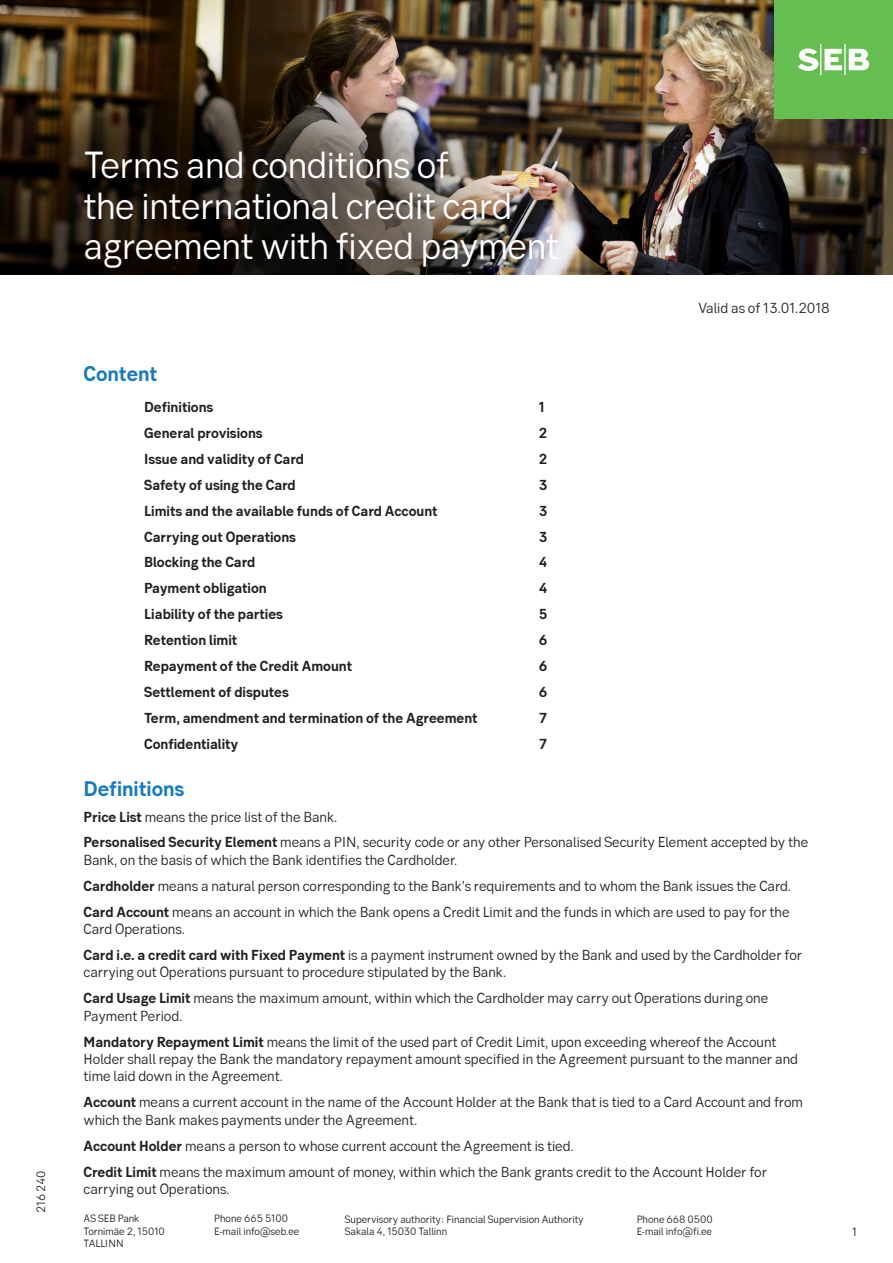
<style>
.page{position:relative;width:893px;height:1263px;background:#fff}
.page>*{position:absolute;margin:0;border:0;box-sizing:border-box;transform-origin:0 0}
.t1{font:37.5px/40.5px "SEB Sans Serif";letter-spacing:-.01em;color:#fff}
.pealkiri_sinine{font:700 21px "SEB Sans Serif";color:#177ac0}
.Body_tekst_10_12_lep{font:14.4px/17.4px "SEB Sans Serif";color:#231f20}
.sisukord1{font:700 14.4px "SEB Sans Serif";color:#231f20}
.Body_tekst_10_12_lep-2{font:12px "SEB Sans Serif";color:#231f20}
.t2{font:10.5px/12.6px "SEB Sans Serif";color:#231f20}
.s1{font-weight:700}
</style>
<div class="page">
<img style="left:0;top:0;width:893px;height:274px">
<div style="left:774px;top:0;width:119px;height:119px;background:#66bd52"></div>
<svg style="left:798px;top:44px;width:71px;height:31px"></svg>
<p class="Body_tekst_10_12_lep-2" style="left:34px;top:1213px;width:44px;rotate:-90deg">216 240</p>
<h1 class="t1" style="left:84px;top:145px;width:477px">Terms and conditions of<br>the international credit card agreement with fixed payment</h1>
<p class="pealkiri_sinine" style="left:84px;top:361px;width:75px">Content</p>
<p class="Body_tekst_10_12_lep" style="left:698px;top:300px;width:133px">Valid as of 13.01.2018</p>
<p class="sisukord1" style="left:144px;top:398px;width:71px">Definitions</p>
<p class="sisukord1" style="left:539px;top:398px;width:7px">1</p>
<p class="sisukord1" style="left:144px;top:424px;width:120px">General provisions</p>
<p class="sisukord1" style="left:539px;top:424px;width:10px">2</p>
<p class="sisukord1" style="left:144px;top:450px;width:161px">Issue and validity of Card</p>
<p class="sisukord1" style="left:539px;top:450px;width:10px">2</p>
<p class="sisukord1" style="left:144px;top:476px;width:153px">Safety of using the Card</p>
<p class="sisukord1" style="left:539px;top:476px;width:10px">3</p>
<p class="sisukord1" style="left:144px;top:502px;width:295px">Limits and the available funds of Card Account</p>
<p class="sisukord1" style="left:539px;top:502px;width:10px">3</p>
<p class="sisukord1" style="left:144px;top:528px;width:153px">Carrying out Operations</p>
<p class="sisukord1" style="left:539px;top:528px;width:10px">3</p>
<p class="sisukord1" style="left:144px;top:554px;width:113px">Blocking the Card</p>
<p class="sisukord1" style="left:539px;top:554px;width:10px">4</p>
<p class="sisukord1" style="left:144px;top:580px;width:124px">Payment obligation</p>
<p class="sisukord1" style="left:539px;top:580px;width:10px">4</p>
<p class="sisukord1" style="left:144px;top:606px;width:140px">Liability of the parties</p>
<p class="sisukord1" style="left:539px;top:606px;width:10px">5</p>
<p class="sisukord1" style="left:144px;top:631px;width:95px">Retention limit</p>
<p class="sisukord1" style="left:539px;top:631px;width:10px">6</p>
<p class="sisukord1" style="left:144px;top:657px;width:209px">Repayment of the Credit Amount</p>
<p class="sisukord1" style="left:539px;top:657px;width:10px">6</p>
<p class="sisukord1" style="left:144px;top:683px;width:146px">Settlement of disputes</p>
<p class="sisukord1" style="left:539px;top:683px;width:10px">6</p>
<p class="sisukord1" style="left:144px;top:709px;width:335px">Term, amendment and termination of the Agreement</p>
<p class="sisukord1" style="left:539px;top:709px;width:10px">7</p>
<p class="sisukord1" style="left:144px;top:735px;width:96px">Confidentiality</p>
<p class="sisukord1" style="left:539px;top:735px;width:10px">7</p>
<p class="pealkiri_sinine" style="left:84px;top:776px;width:102px">Definitions</p>
<p class="Body_tekst_10_12_lep" style="left:84px;top:808px;width:255px"><span class="s1">Price List</span> means the price list of the Bank.</p>
<p class="Body_tekst_10_12_lep" style="left:84px;top:833px;width:726px"><span class="s1">Personalised Security Element</span> means a PIN, security code or any other Personalised Security Element accepted by the<br>Bank, on the basis of which the Bank identifies the Cardholder.</p>
<p class="Body_tekst_10_12_lep" style="left:84px;top:877px;width:709px"><span class="s1">Cardholder</span> means a natural person corresponding to the Bank’s requirements and to whom the Bank issues the Card.</p>
<p class="Body_tekst_10_12_lep" style="left:84px;top:903px;width:707px"><span class="s1">Card Account</span> means an account in which the Bank opens a Credit Limit and the funds in which are used to pay for the<br>Card Operations.</p>
<p class="Body_tekst_10_12_lep" style="left:84px;top:946px;width:720px"><span class="s1">Card i.e. a credit card with Fixed Payment</span> is a payment instrument owned by the Bank and used by the Cardholder for carrying out Operations pursuant to procedure stipulated by the Bank.</p>
<p class="Body_tekst_10_12_lep" style="left:84px;top:989px;width:686px"><span class="s1">Card Usage Limit</span> means the maximum amount, within which the Cardholder may carry out Operations during one<br>Payment Period.</p>
<p class="Body_tekst_10_12_lep" style="left:84px;top:1033px;width:716px"><span class="s1">Mandatory Repayment Limit</span> means the limit of the used part of Credit Limit, upon exceeding whereof the Account<br>Holder shall repay the Bank the mandatory repayment amount specified in the Agreement pursuant to the manner and time laid down in the Agreement.</p>
<p class="Body_tekst_10_12_lep" style="left:84px;top:1093px;width:721px"><span class="s1">Account</span> means a current account in the name of the Account Holder at the Bank that is tied to a Card Account and from which the Bank makes payments under the Agreement.</p>
<p class="Body_tekst_10_12_lep" style="left:84px;top:1137px;width:492px"><span class="s1">Account Holder</span> means a person to whose current account the Agreement is tied.</p>
<p class="Body_tekst_10_12_lep" style="left:84px;top:1163px;width:685px"><span class="s1">Credit Limit</span> means the maximum amount of money, within which the Bank grants credit to the Account Holder for carrying out Operations.</p>
<p class="t2" style="left:84px;top:1212px;width:83px">AS SEB Pank<br>Tornimäe 2, 15010<br>TALLINN</p>
<p class="t2" style="left:214px;top:1212px;width:87px">Phone 665 5100<br>E-mail info@seb.ee</p>
<p class="t2" style="left:345px;top:1213px;width:240px">Supervisory authority: Financial Supervision Authority<br>Sakala 4, 15030 Tallinn</p>
<p class="t2" style="left:637px;top:1213px;width:78px">Phone 668 0500<br>E-mail info@fi.ee</p>
<p class="Body_tekst_10_12_lep-2" style="left:852px;top:1225px;width:6px">1</p>
</div>
